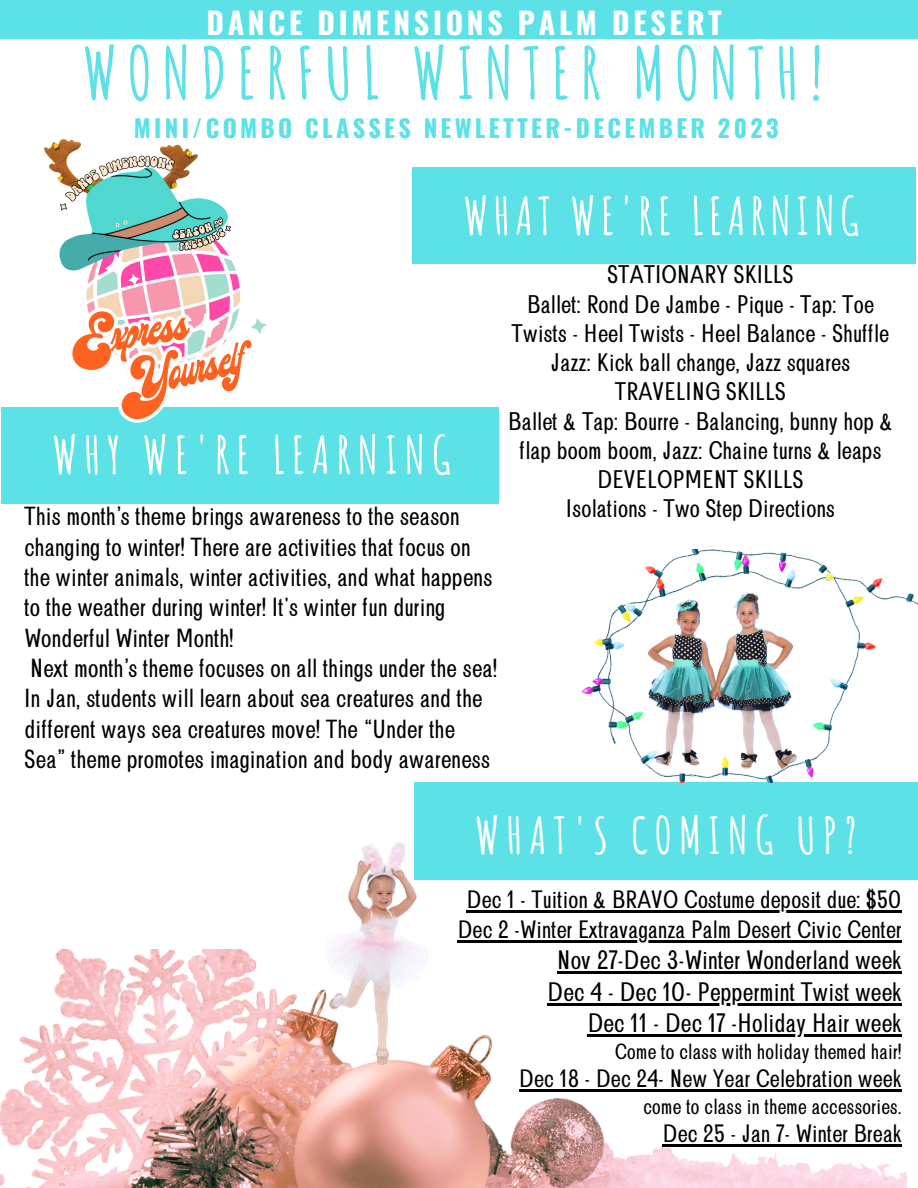
<style>
.page{position:relative;width:918px;height:1188px;background:#fff}
.page>*{position:absolute;margin:0;border:0;box-sizing:border-box;transform-origin:0 0}
.t1{font:700 70.8px "Amatic SC";letter-spacing:.135em;color:#5ce1e6}
.t2{font:700 51.3px "Amatic SC";letter-spacing:.095em;color:#fff}
.t3{font:700 51.3px "Amatic SC";letter-spacing:.125em;color:#fff}
.t4{font:700 49.8px "Amatic SC";letter-spacing:.135em;color:#fff}
.t5{font:700 30px "Oswald";letter-spacing:.125em;color:#fff}
.t6{font:25.5px "Brendon";color:#000}
.t7{font:25.05px/30.3px "Brendon";color:#000}
.t8{font:24.3px/29.2px "Brendon";color:#000;text-align:center}
.t9{font:700 24.3px "Oswald";letter-spacing:.135em;color:#5ce1e6}
.t10{font:24px "Brendon";color:#000}
.t11{font:21px "Brendon";color:#000}
</style>
<div class="page">
<div style="left:0;top:0;width:918px;height:39px;background:#5ce1e6"></div>
<img style="left:0;top:950px;width:906px;height:238px">
<div style="left:412px;top:167px;width:504px;height:97px;background:#5ce1e6"></div>
<div style="left:414px;top:783px;width:504px;height:97px;background:#5ce1e6"></div>
<div style="left:1px;top:407px;width:498px;height:96px;background:#5ce1e6"></div>
<img style="left:44px;top:139px;width:223px;height:284px">
<img style="left:560px;top:782px;width:329px;height:1px">
<img style="left:581px;top:550px;width:337px;height:232px">
<img style="left:260px;top:842px;width:216px;height:268px">
<hr style="left:467px;top:911px;width:435px;height:2px;background:#000">
<hr style="left:457px;top:940px;width:445px;height:2px;background:#000">
<hr style="left:557px;top:971px;width:345px;height:3px;background:#000">
<hr style="left:547px;top:1003px;width:355px;height:2px;background:#000">
<hr style="left:587px;top:1034px;width:315px;height:3px;background:#000">
<hr style="left:519px;top:1090px;width:383px;height:2px;background:#000">
<hr style="left:663px;top:1145px;width:239px;height:2px;background:#000">
<p class="t5" style="left:206px;top:-1px;width:517px">DANCE DIMENSIONS PALM DESERT</p>
<p class="t1" style="left:83px;top:27px;width:742px">WONDERFUL WINTER MONTH!</p>
<p class="t9" style="left:134px;top:109px;width:646px">MINI/COMBO CLASSES NEWLETTER-DECEMBER 2023</p>
<p class="t2" style="left:463px;top:183px;width:397px">WHAT WE'RE LEARNING</p>
<p class="t3" style="left:52px;top:422px;width:400px">WHY WE'RE LEARNING</p>
<p class="t7" style="left:24px;top:502px;width:470px">This month’s theme brings awareness to the season changing to winter! There are activities that focus on the winter animals, winter activities, and what happens to the weather during winter! It's winter fun during Wonderful Winter Month!</p>
<p class="t7" style="left:24px;top:654px;width:475px">Next month’s theme focuses on all things under the sea!<br>In Jan, students will learn about sea creatures and the different ways sea creatures move! The “Under the Sea” theme promotes imagination and body awareness</p>
<p class="t8" style="left:607px;top:261px;width:188px">STATIONARY SKILLS</p>
<p class="t8" style="left:512px;top:290px;width:379px">Ballet: Rond De Jambe - Pique - Tap: Toe<br>Twists - Heel Twists - Heel Balance - Shuffle<br>Jazz: Kick ball change, Jazz squares</p>
<p class="t8" style="left:615px;top:378px;width:172px">TRAVELING SKILLS</p>
<p class="t8" style="left:508px;top:407px;width:386px">Ballet &amp; Tap: Bourre - Balancing, bunny hop &amp; flap boom boom, Jazz: Chaine turns &amp; leaps</p>
<p class="t8" style="left:597px;top:465px;width:208px">DEVELOPMENT SKILLS</p>
<p class="t8" style="left:566px;top:495px;width:271px">Isolations - Two Step Directions</p>
<p class="t4" style="left:475px;top:804px;width:384px">WHAT'S COMING UP?</p>
<p class="t10" style="left:467px;top:886px;width:437px">Dec 1 - Tuition &amp; BRAVO Costume deposit due: $50</p>
<p class="t10" style="left:457px;top:915px;width:446px">Dec 2 -Winter Extravaganza Palm Desert Civic Center</p>
<p class="t6" style="left:557px;top:945px;width:346px">Nov 27-Dec 3-Winter Wonderland week</p>
<p class="t6" style="left:547px;top:976px;width:356px">Dec 4 - Dec 10- Peppermint Twist week</p>
<p class="t6" style="left:587px;top:1008px;width:316px">Dec 11 - Dec 17 -Holiday Hair week</p>
<p class="t11" style="left:615px;top:1039px;width:289px">Come to class with holiday themed hair!</p>
<p class="t10" style="left:519px;top:1064px;width:384px">Dec 18 - Dec 24- New Year Celebration week</p>
<p class="t11" style="left:643px;top:1094px;width:260px">come to class in theme accessories.</p>
<p class="t10" style="left:663px;top:1120px;width:241px">Dec 25 - Jan 7- Winter Break</p>
</div>
